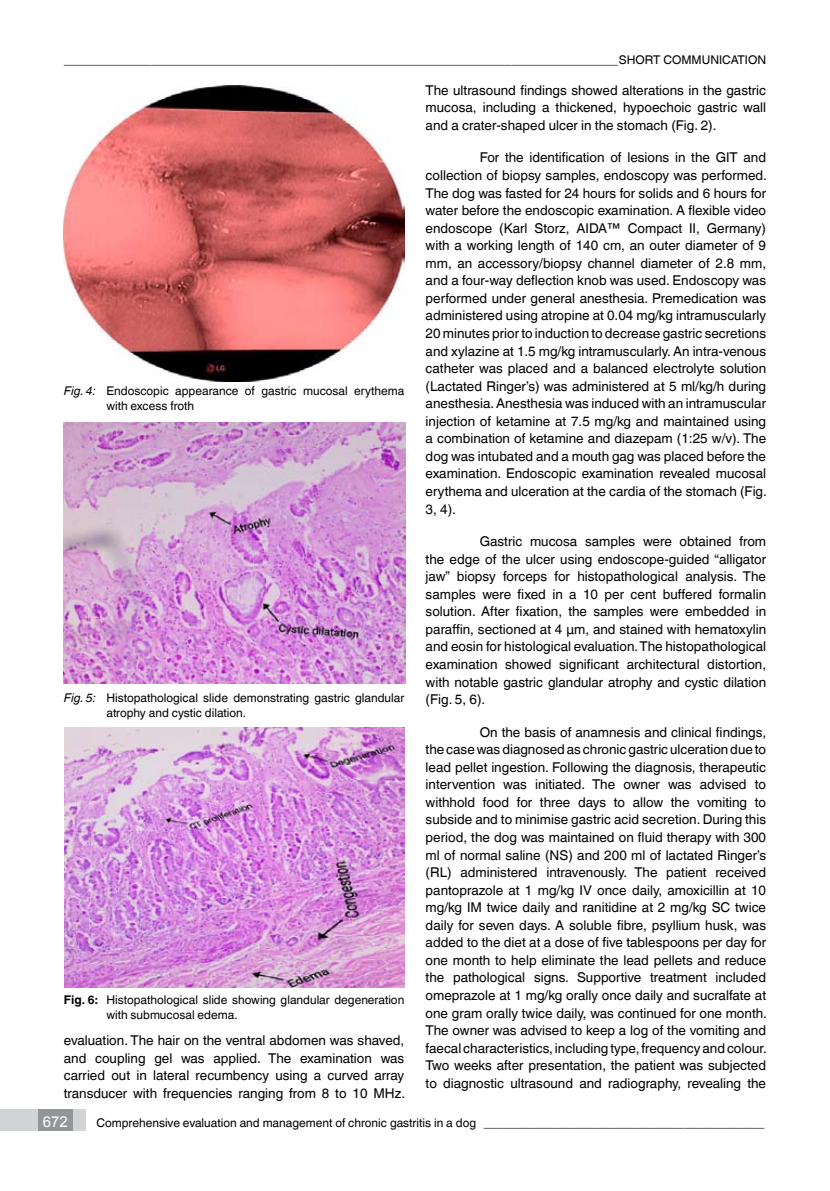
<style>
.page{position:relative;width:830px;height:1191px;background:#fff}
.page>*{position:absolute;margin:0;border:0;box-sizing:border-box;transform-origin:0 0}
.t1{font:15px "Arial";color:#fff}
.t2{font:13.5px/17.5px "Helvetica World";color:#000;text-align:justify}
.t3{font:12px/15px "Helvetica World";color:#000}
.s1{font-style:italic}
.s2{font-weight:700}
</style>
<div class="page">
<img style="left:64px;top:85px;width:340px;height:297px">
<img style="left:64px;top:422px;width:341px;height:261px">
<img style="left:65px;top:727px;width:339px;height:260px">
<div style="left:0;top:1109px;width:85px;height:21px;background:#d1d3d4"></div>
<div style="left:38px;top:1109px;width:34px;height:21px;background:#939598"></div>
<p class="t3" style="left:64px;top:52px;width:572px">___________________________________________________________________________________Short</p>
<p class="t3" style="left:663px;top:52px;width:18px">Communication</p>
<p class="t2" style="left:425px;top:81px;width:342px">The ultrasound findings showed alterations in the gastric mucosa, including a thickened, hypoechoic gastric wall and a crater-shaped ulcer in the stomach (Fig. 2).</p>
<p class="t2" style="left:425px;top:149px;width:342px;text-indent:54px">For the identification of lesions in the GIT and collection of biopsy samples, endoscopy was performed.<br>The dog was fasted for 24 hours for solids and 6 hours for water before the endoscopic examination. A flexible video endoscope (Karl Storz, AIDA™ Compact II, Germany) with a working length of 140 cm, an outer diameter of 9 mm, an accessory/biopsy channel diameter of 2.8 mm, and a four-way deflection knob was used. Endoscopy was performed under general anesthesia. Premedication was administered using atropine at 0.04 mg/kg intramuscularly 20 minutes prior to induction to decrease gastric secretions and xylazine at 1.5 mg/kg intramuscularly. An intra-venous catheter was placed and a balanced electrolyte solution (Lactated Ringer’s) was administered at 5 ml/kg/h during anesthesia. Anesthesia was induced with an intramuscular injection of ketamine at 7.5 mg/kg and maintained using a combination of ketamine and diazepam (1:25 w/v). The dog was intubated and a mouth gag was placed before the examination. Endoscopic examination revealed mucosal erythema and ulceration at the cardia of the stomach (Fig.<br>3, 4).</p>
<p class="t2" style="left:425px;top:532px;width:342px;text-indent:54px">Gastric mucosa samples were obtained from the edge of the ulcer using endoscope-guided “alligator jaw” biopsy forceps for histopathological analysis. The samples were fixed in a 10 per cent buffered formalin solution. After fixation, the samples were embedded in paraffin, sectioned at 4 µm, and stained with hematoxylin and eosin for histological evaluation. The histopathological examination showed significant architectural distortion, with notable gastric glandular atrophy and cystic dilation (Fig. 5, 6).</p>
<p class="t2" style="left:425px;top:723px;width:342px;text-indent:54px">On the basis of anamnesis and clinical findings, the case was diagnosed as chronic gastric ulceration due to lead pellet ingestion. Following the diagnosis, therapeutic intervention was initiated. The owner was advised to withhold food for three days to allow the vomiting to subside and to minimise gastric acid secretion. During this period, the dog was maintained on fluid therapy with 300 ml of normal saline (NS) and 200 ml of lactated Ringer’s (RL) administered intravenously. The patient received pantoprazole at 1 mg/kg IV once daily, amoxicillin at 10 mg/kg IM twice daily and ranitidine at 2 mg/kg SC twice daily for seven days. A soluble fibre, psyllium husk, was added to the diet at a dose of five tablespoons per day for one month to help eliminate the lead pellets and reduce the pathological signs. Supportive treatment included omeprazole at 1 mg/kg orally once daily and sucralfate at one gram orally twice daily, was continued for one month.<br>The owner was advised to keep a log of the vomiting and faecal characteristics, including type, frequency and colour.<br>Two weeks after presentation, the patient was subjected to diagnostic ultrasound and radiography, revealing the</p>
<p class="t3" style="left:106px;top:383px;width:299px;text-indent:-43px"><span class="s1">Fig. 4:</span> Endoscopic appearance of gastric mucosal erythema with excess froth</p>
<p class="t3" style="left:106px;top:690px;width:299px;text-indent:-43px"><span class="s1">Fig. 5:</span> Histopathological slide demonstrating gastric glandular atrophy and cystic dilation.</p>
<p class="t3" style="left:106px;top:992px;width:299px;text-indent:-43px"><span class="s2">Fig. 6:</span> Histopathological slide showing glandular degeneration with submucosal edema.</p>
<p class="t2" style="left:64px;top:1031px;width:342px">evaluation. The hair on the ventral abdomen was shaved, and coupling gel was applied. The examination was carried out in lateral recumbency using a curved array transducer with frequencies ranging from 8 to 10 MHz.</p>
<p class="t1" style="left:43px;top:1111px;width:27px">672</p>
<p class="t3" style="left:96px;top:1115px;width:669px">Comprehensive evaluation and management of chronic gastritis in a dog __________________________________________</p>
</div>
